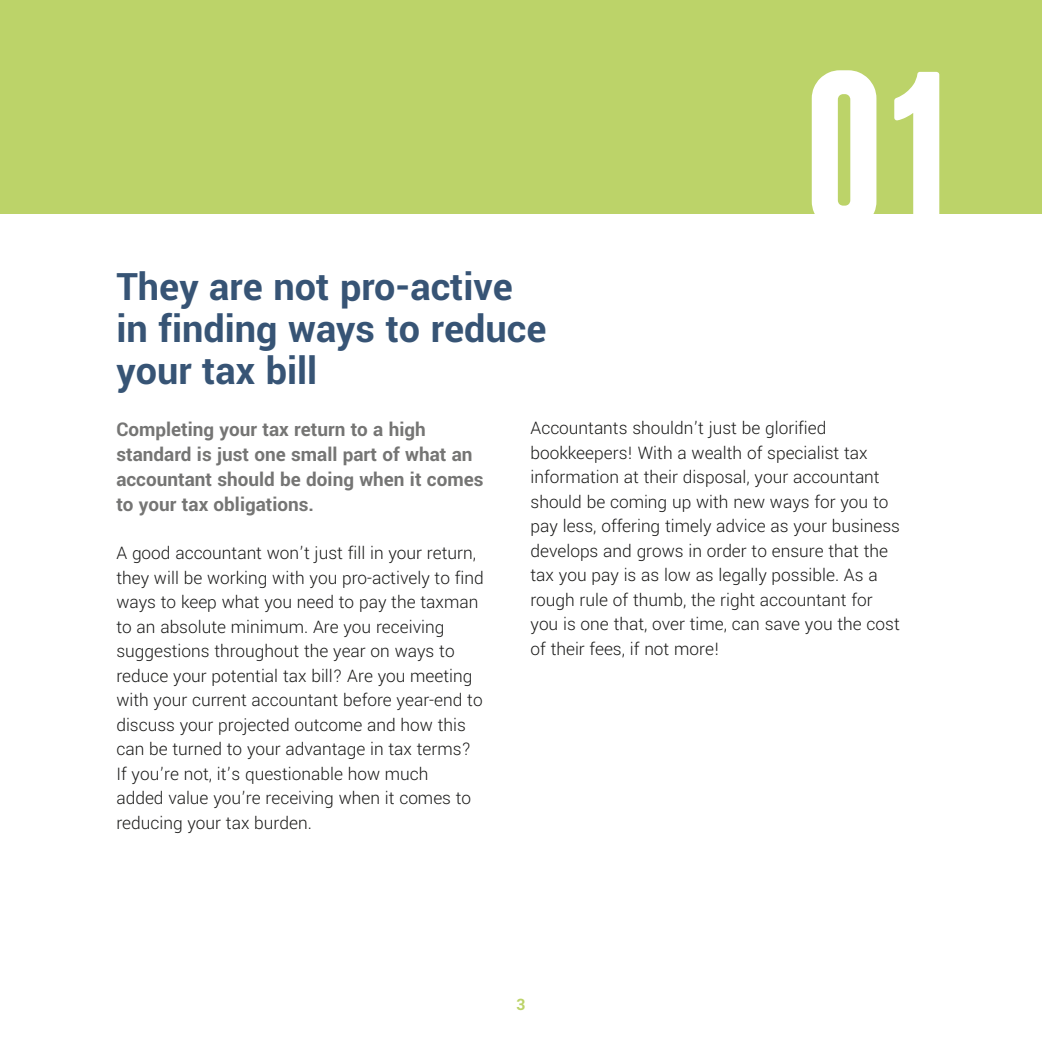
<style>
.page{position:relative;width:1042px;height:1042px;background:#fff}
.page>*{position:absolute;margin:0;border:0;box-sizing:border-box;transform-origin:0 0}
.t1{font:700 222.95px "Franchise Free";color:#fff}
.t2{font:700 42px/42px "Yantramanav";color:#375475}
.t3{font:700 21px/25.2px "Yantramanav";color:#757574}
.t4{font:300 19.25px/24.5px "Yantramanav";color:#1b1b1a}
.t5{font:700 17.5px "Yantramanav";color:#bcd369}
</style>
<div class="page">
<div style="left:0;top:0;width:1042px;height:214px;background:#bcd369"></div>
<h2 class="t2" style="left:116px;top:266px;width:432px">They are not pro-active in finding ways to reduce your tax bill</h2>
<h1 class="t1" style="left:803px;top:46px;width:147px">01</h1>
<p class="t3" style="left:116px;top:417px;width:369px">Completing your tax return to a high standard is just one small part of what an accountant should be doing when it comes to your tax obligations.</p>
<p class="t4" style="left:116px;top:541px;width:369px">A good accountant won’t just fill in your return, they will be working with you pro-actively to find ways to keep what you need to pay the taxman to an absolute minimum. Are you receiving suggestions throughout the year on ways to reduce your potential tax bill? Are you meeting with your current accountant before year-end to discuss your projected outcome and how this can be turned to your advantage in tax terms?<br>If you’re not, it’s questionable how much<br>added value you’re receiving when it comes to reducing your tax burden.</p>
<p class="t4" style="left:530px;top:416px;width:371px">Accountants shouldn’t just be glorified bookkeepers! With a wealth of specialist tax information at their disposal, your accountant should be coming up with new ways for you to pay less, offering timely advice as your business develops and grows in order to ensure that the tax you pay is as low as legally possible. As a rough rule of thumb, the right accountant for you is one that, over time, can save you the cost of their fees, if not more!</p>
<p class="t5" style="left:516px;top:993px;width:11px">3</p>
</div>
